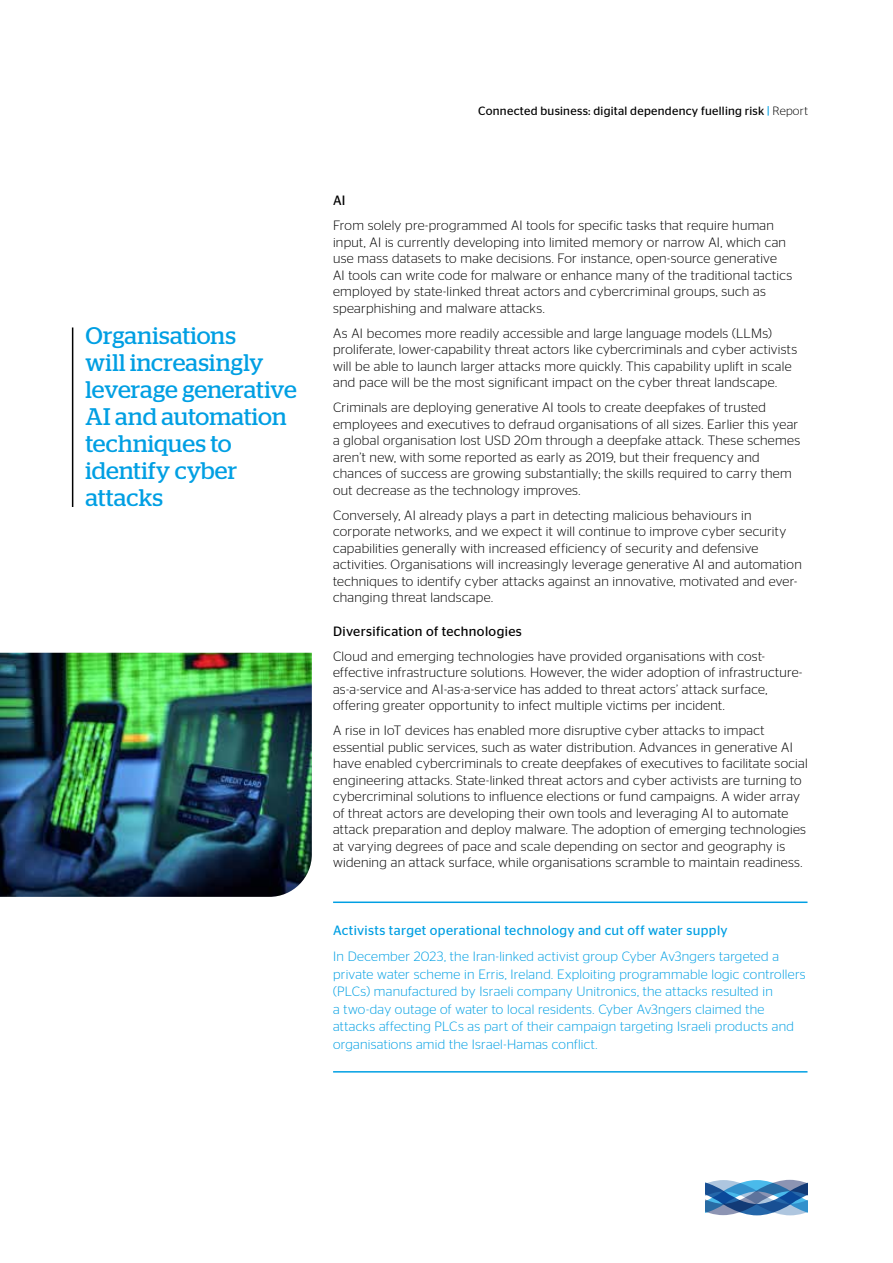
<style>
.page{position:relative;width:893px;height:1263px;background:#fff}
.page>*{position:absolute;margin:0;border:0;box-sizing:border-box;transform-origin:0 0}
.t1{font:24px/27px "Stag";letter-spacing:.005em;color:#009fe3}
.t2{font:300 13.5px/16.5px "Stag Sans";letter-spacing:.02em;color:#000}
.t3{font:300 13.5px/17.5px "Stag Sans";letter-spacing:.02em;color:#009fe3}
.t4{font:13.5px "Stag Sans";letter-spacing:.025em;color:#009fe3}
.t5{font:13.5px "Stag Sans";letter-spacing:.025em;color:#000}
.t6{font:12px "Stag Sans";letter-spacing:.025em;color:#000}
.s1{color:#009fe3}
.s2{font-weight:300}
</style>
<div class="page">
<svg style="left:705px;top:1180px;width:103px;height:35px;background:#5687b8"></svg>
<hr style="left:333px;top:901px;width:474px;height:2px;background:#009fe3">
<hr style="left:333px;top:1071px;width:474px;height:1px;background:#009fe3">
<img style="left:0;top:653px;width:312px;height:244px">
<hr style="left:72px;top:327px;width:1px;height:180px;background:#000">
<h1 class="t1" style="left:85px;top:322px;width:213px">Organisations<br>will increasingly leverage generative<br>AI and automation techniques to identify cyber attacks</h1>
<p class="t6" style="left:478px;top:104px;width:331px">Connected business: digital dependency fuelling risk <span class="s1">|</span> <span class="s2">Report</span></p>
<p class="t5" style="left:333px;top:193px;width:14px">AI</p>
<p class="t2" style="left:333px;top:217px;width:460px">From solely pre-programmed AI tools for specific tasks that require human input, AI is currently developing into limited memory or narrow AI, which can use mass datasets to make decisions. For instance, open-source generative<br>AI tools can write code for malware or enhance many of the traditional tactics employed by state-linked threat actors and cybercriminal groups, such as spearphishing and malware attacks.</p>
<p class="t2" style="left:333px;top:324px;width:466px">As AI becomes more readily accessible and large language models (LLMs) proliferate, lower-capability threat actors like cybercriminals and cyber activists will be able to launch larger attacks more quickly. This capability uplift in scale and pace will be the most significant impact on the cyber threat landscape.</p>
<p class="t2" style="left:333px;top:399px;width:469px">Criminals are deploying generative AI tools to create deepfakes of trusted employees and executives to defraud organisations of all sizes. Earlier this year a global organisation lost USD 20m through a deepfake attack. These schemes aren’t new, with some reported as early as 2019, but their frequency and chances of success are growing substantially; the skills required to carry them out decrease as the technology improves.</p>
<p class="t2" style="left:333px;top:506px;width:470px">Conversely, AI already plays a part in detecting malicious behaviours in corporate networks, and we expect it will continue to improve cyber security capabilities generally with increased efficiency of security and defensive activities. Organisations will increasingly leverage generative AI and automation techniques to identify cyber attacks against an innovative, motivated and ever&shy;changing threat landscape.</p>
<p class="t5" style="left:333px;top:623px;width:190px">Diversification of technologies</p>
<p class="t2" style="left:333px;top:647px;width:471px">Cloud and emerging technologies have provided organisations with cost&shy;effective infrastructure solutions. However, the wider adoption of infrastructure&shy;as-a-service and AI-as-a-service has added to threat actors’ attack surface, offering greater opportunity to infect multiple victims per incident.</p>
<p class="t2" style="left:333px;top:722px;width:476px">A rise in IoT devices has enabled more disruptive cyber attacks to impact essential public services, such as water distribution. Advances in generative AI have enabled cybercriminals to create deepfakes of executives to facilitate social engineering attacks. State-linked threat actors and cyber activists are turning to cybercriminal solutions to influence elections or fund campaigns. A wider array of threat actors are developing their own tools and leveraging AI to automate attack preparation and deploy malware. The adoption of emerging technologies at varying degrees of pace and scale depending on sector and geography is widening an attack surface, while organisations scramble to maintain readiness.</p>
<p class="t4" style="left:333px;top:923px;width:396px">Activists target operational technology and cut off water supply</p>
<p class="t3" style="left:333px;top:947px;width:474px">In December 2023, the Iran-linked activist group Cyber Av3ngers targeted a private water scheme in Erris, Ireland. Exploiting programmable logic controllers (PLCs) manufactured by Israeli company Unitronics, the attacks resulted in<br>a two-day outage of water to local residents. Cyber Av3ngers claimed the attacks affecting PLCs as part of their campaign targeting Israeli products and organisations amid the Israel-Hamas conflict.</p>
</div>
